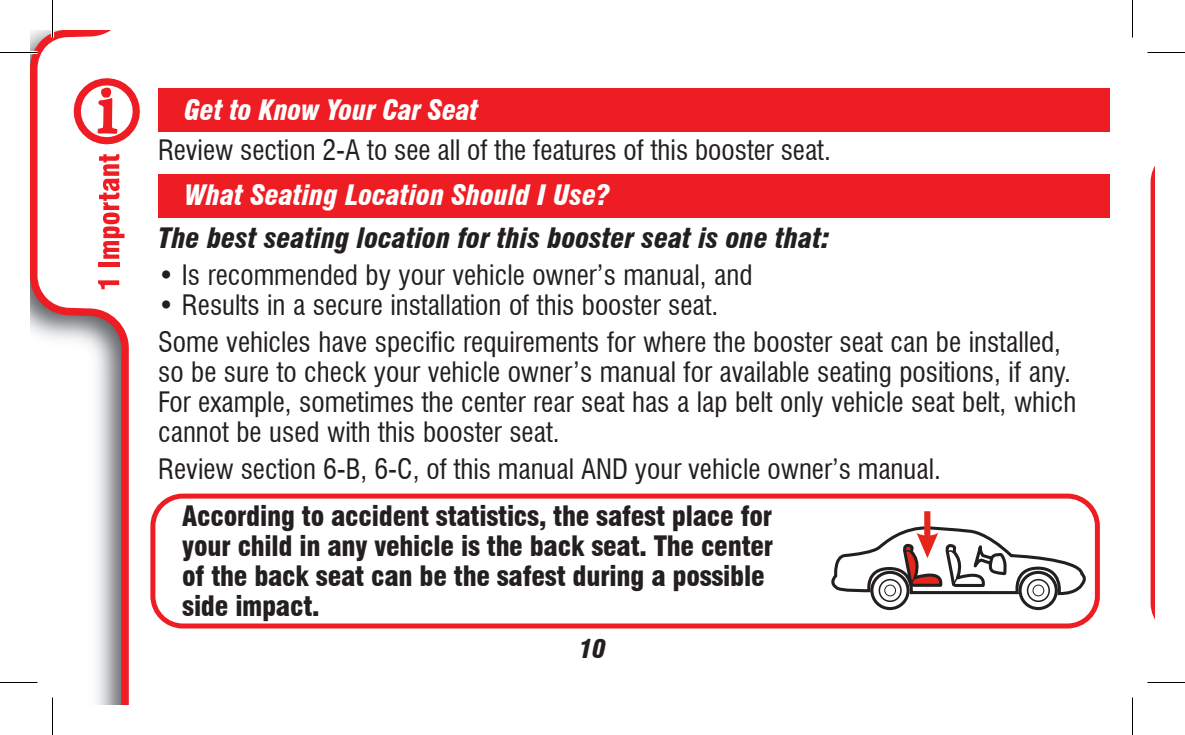
<style>
.page{position:relative;width:1185px;height:735px;background:#fff}
.page>*{position:absolute;margin:0;border:0;box-sizing:border-box;transform-origin:0 0}
.Warning_Text{font:condensed 27.5px/30px "Swiss 721 BT";color:#231f20}
.t1{font:900 condensed 27.5px/30px "Swiss 721 BT";letter-spacing:-.01em;color:#231f20}
.t2{font:italic 900 condensed 27.5px "Swiss 721 BT";color:#fff}
.t3{font:italic 900 condensed 27.5px "Swiss 721 BT";color:#231f20}
.t4{font:italic 900 condensed 25px "Swiss 721 BT";color:#231f20}
</style>
<div class="page">
<svg style="left:30px;top:30px;width:99px;height:675px"></svg>
<svg style="left:98px;top:280px;width:21px;height:9px"></svg>
<div style="left:98px;top:262px;width:21px;height:5px;background:#ee1d23"></div>
<svg style="left:69px;top:74px;width:71px;height:185px"></svg>
<div style="left:158px;top:89px;width:952px;height:43px;background:#ee1d23"></div>
<div style="left:158px;top:174px;width:952px;height:44px;background:#ee1d23"></div>
<div style="left:150px;top:494px;width:950px;height:135px;border:5px solid #ee1d23;border-radius:30px"></div>
<svg style="left:829px;top:495px;width:258px;height:134px"></svg>
<div style="left:924px;top:511px;width:6px;height:34px;background:#e5261b"></div>
<hr style="left:1151px;top:166px;width:4px;height:454px;background:#ee1d23">
<hr style="left:0;top:51px;width:38px;height:3px;background:#fff">
<hr style="left:0;top:681px;width:38px;height:3px;background:#fff">
<hr style="left:51px;top:0;width:3px;height:38px;background:#fff">
<hr style="left:51px;top:698px;width:3px;height:37px;background:#fff">
<hr style="left:0;top:52px;width:38px;height:1px;background:#000">
<hr style="left:1148px;top:52px;width:37px;height:1px;background:#000">
<hr style="left:0;top:682px;width:38px;height:1px;background:#000">
<hr style="left:1148px;top:682px;width:37px;height:1px;background:#000">
<hr style="left:52px;top:0;width:1px;height:38px;background:#000">
<hr style="left:52px;top:698px;width:1px;height:37px;background:#000">
<hr style="left:1132px;top:0;width:1px;height:38px;background:#000">
<hr style="left:1132px;top:698px;width:1px;height:37px;background:#000">
<p class="t2" style="left:185px;top:93px;width:296px">Get to Know Your Car Seat</p>
<p class="Warning_Text" style="left:158px;top:135px;width:674px">Review section 2-A to see all of the features of this booster seat.</p>
<p class="t2" style="left:185px;top:178px;width:426px">What Seating Location Should I Use?</p>
<p class="t3" style="left:158px;top:221px;width:673px">The best seating location for this booster seat is one that:</p>
<p class="Warning_Text" style="left:158px;top:260px;width:596px">• Is recommended by your vehicle owner’s manual, and</p>
<p class="Warning_Text" style="left:158px;top:290px;width:562px">• Results in a secure installation of this booster seat.</p>
<p class="Warning_Text" style="left:158px;top:327px;width:920px">Some vehicles have specific requirements for where the booster seat can be installed, so be sure to check your vehicle owner’s manual for available seating positions, if any.<br>For example, sometimes the center rear seat has a lap belt only vehicle seat belt, which cannot be used with this booster seat.</p>
<p class="Warning_Text" style="left:158px;top:454px;width:784px">Review section 6-B, 6-C, of this manual AND your vehicle owner’s manual.</p>
<p class="t1" style="left:182px;top:501px;width:593px">According to accident statistics, the safest place for your child in any vehicle is the back seat. The center of the back seat can be the safest during a possible side impact.</p>
<p class="t4" style="left:579px;top:634px;width:28px">10</p>
</div>
